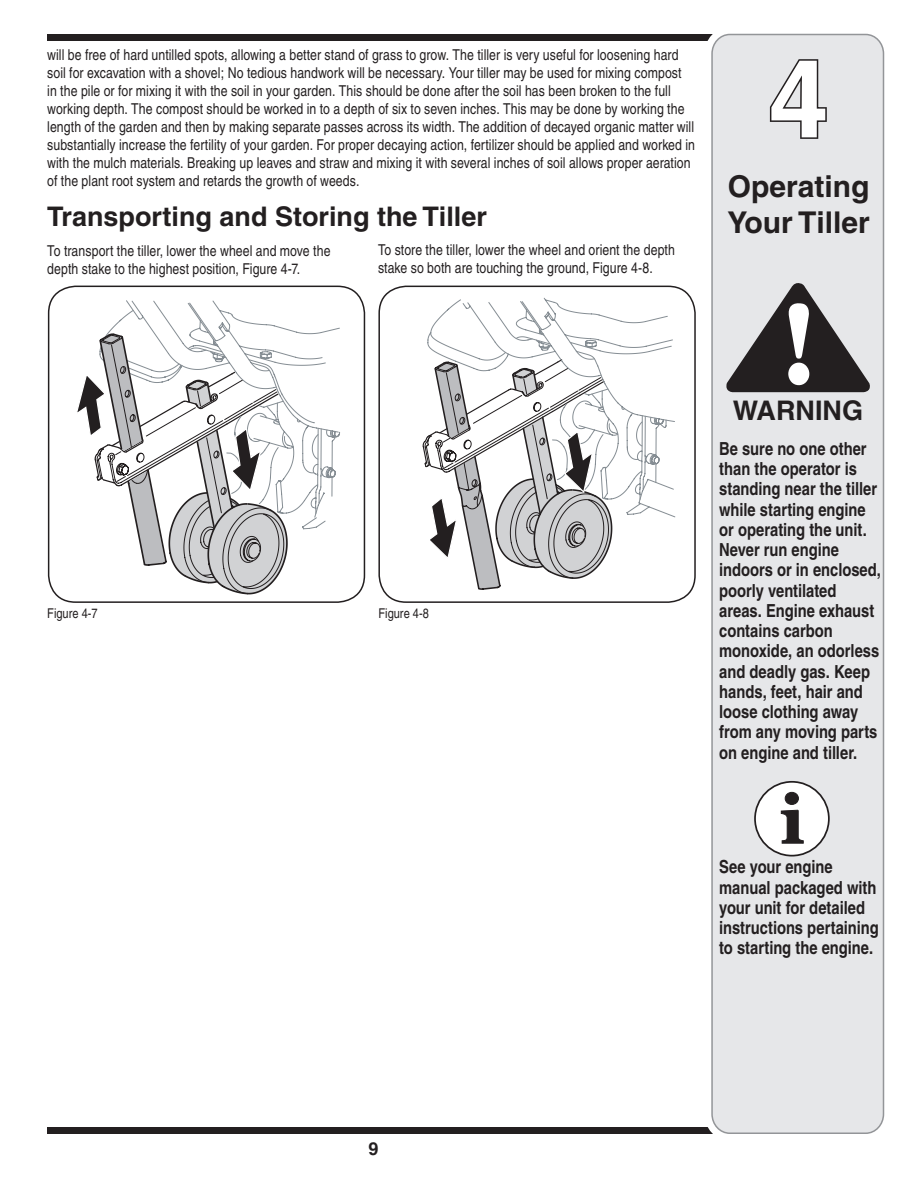
<style>
.page{position:relative;width:918px;height:1188px;background:#fff}
.page>*{position:absolute;margin:0;border:0;box-sizing:border-box;transform-origin:0 0}
.t1{font:700 108px "Helvetica";color:#fff}
.t2{font:700 30px/36px "Helvetica";color:#231f20}
.t3{font:700 27px "Helvetica";color:#231f20}
.t4{font:700 condensed 18px/20.2px "Helvetica";color:#231f20}
.t5{font:700 18px "Helvetica";color:#231f20}
.t6{font:condensed 15px/18px "Helvetica";letter-spacing:.005em;color:#231f20}
.t7{font:condensed 13.5px "Helvetica";color:#231f20}
</style>
<div class="page">
<div style="left:47px;top:1127px;width:761px;height:7px;background:#231f20"></div>
<div style="left:47px;top:34px;width:761px;height:7px;background:#231f20"></div>
<div style="left:711px;top:35px;width:174px;height:1099px;background:#e6e7e9"></div>
<svg style="left:768px;top:58px;width:60px;height:82px;background:#bebec0"></svg>
<svg style="left:724px;top:283px;width:149px;height:109px;background:#8b8a8b"></svg>
<div style="left:755px;top:782px;width:74px;height:74px;background:#fff;border-radius:50%"></div>
<div style="left:754px;top:781px;width:76px;height:76px;border:2px solid #231f20;border-radius:50%"></div>
<svg style="left:781px;top:792px;width:23px;height:52px"></svg>
<svg style="left:47px;top:285px;width:319px;height:317px"></svg>
<svg style="left:125px;top:300px;width:215px;height:9px"></svg>
<svg style="left:99px;top:309px;width:241px;height:221px"></svg>
<svg style="left:74px;top:332px;width:215px;height:265px"></svg>
<svg style="left:378px;top:285px;width:318px;height:317px"></svg>
<svg style="left:422px;top:297px;width:251px;height:294px"></svg>
<p class="t6" style="left:47px;top:46px;width:649px">will be free of hard untilled spots, allowing a better stand of grass to grow. The tiller is very useful for loosening hard soil for excavation with a shovel; No tedious handwork will be necessary. Your tiller may be used for mixing compost<br>in the pile or for mixing it with the soil in your garden. This should be done after the soil has been broken to the full working depth. The compost should be worked in to a depth of six to seven inches. This may be done by working the length of the garden and then by making separate passes across its width. The addition of decayed organic matter will substantially increase the fertility of your garden. For proper decaying action, fertilizer should be applied and worked in with the mulch materials. Breaking up leaves and straw and mixing it with several inches of soil allows proper aeration of the plant root system and retards the growth of weeds.</p>
<h3 class="t3" style="left:47px;top:200px;width:441px">Transporting and Storing the Tiller</h3>
<p class="t6" style="left:47px;top:242px;width:285px">To transport the tiller, lower the wheel and move the depth stake to the highest position, Figure 4-7.</p>
<p class="t6" style="left:378px;top:241px;width:298px">To store the tiller, lower the wheel and orient the depth stake so both are touching the ground, Figure 4-8.</p>
<h1 class="t1" style="left:769px;top:33px;width:62px">4</h1>
<h2 class="t2" style="left:727px;top:168px;width:144px">Operating<br>Your Tiller</h2>
<p class="t7" style="left:47px;top:605px;width:52px">Figure 4-7</p>
<p class="t7" style="left:378px;top:605px;width:52px">Figure 4-8</p>
<h3 class="t3" style="left:733px;top:394px;width:132px">WARNING</h3>
<p class="t4" style="left:719px;top:438px;width:163px">Be sure no one other than the operator is standing near the tiller while starting engine or operating the unit.<br>Never run engine indoors or in enclosed, poorly ventilated areas. Engine exhaust contains carbon monoxide, an odorless and deadly gas. Keep hands, feet, hair and loose clothing away from any moving parts on engine and tiller.</p>
<p class="t4" style="left:719px;top:857px;width:161px">See your engine manual packaged with your unit for detailed instructions pertaining to starting the engine.</p>
<p class="t5" style="left:368px;top:1137px;width:12px">9</p>
</div>
